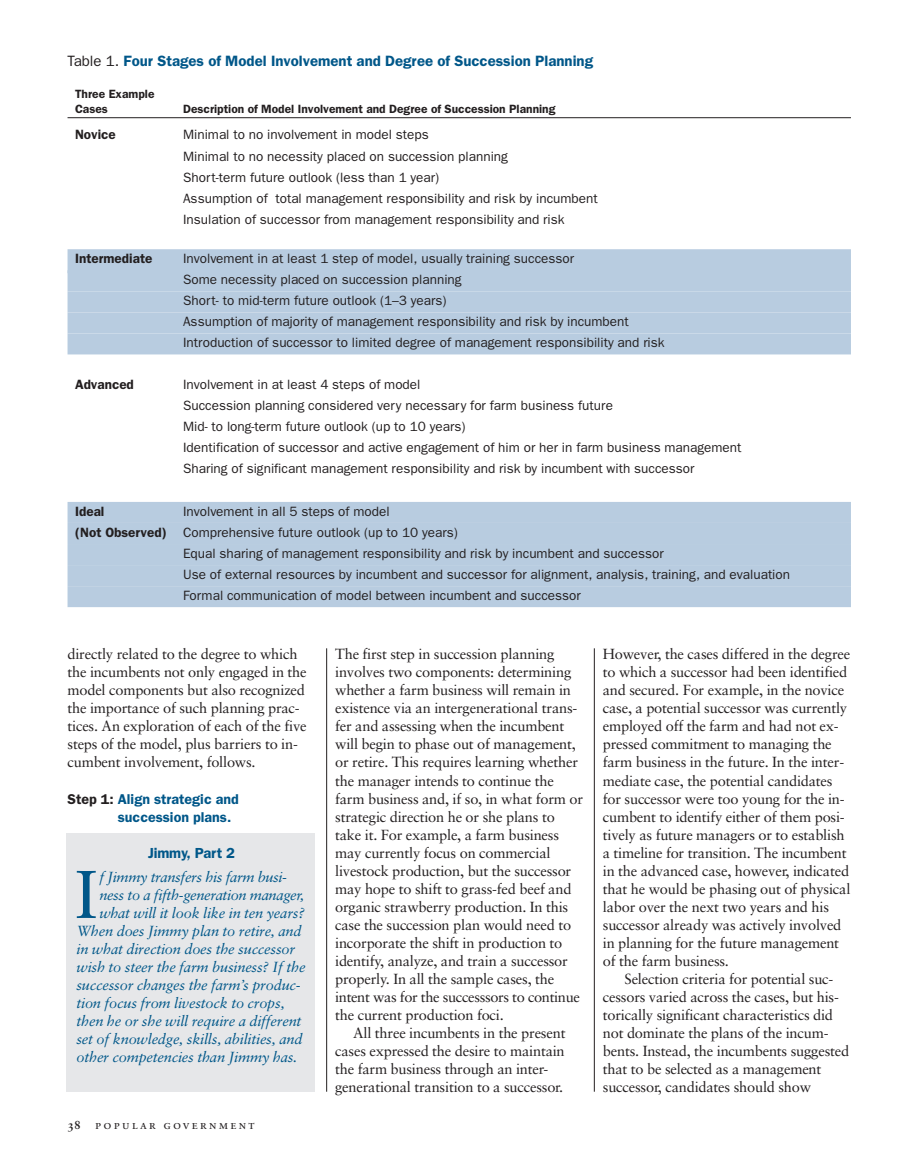
<style>
.page{position:relative;width:905px;height:1175px;background:#fff}
.page>*{position:absolute;margin:0;border:0;box-sizing:border-box;transform-origin:0 0}
.t1{font:67.5px "Sabon";color:#005789}
.t2{font:600 15px "Franklin Gothic";color:#005789}
.t3{font:14.7px/18px "Sabon";letter-spacing:-.015em;color:#231f20}
.t4{font:italic 14.7px "Sabon";letter-spacing:-.015em;color:#005789}
.t5{font:600 14.7px "Franklin Gothic";letter-spacing:-.015em;color:#005789}
.t6{font:600 14.25px/18px "Franklin Gothic";color:#005789}
.t7{font:13.5px/21px "Franklin Gothic";color:#231f20}
.t8{font:600 13.5px "Franklin Gothic";color:#231f20}
.t9{font:12.15px "Sabon Roman SC";letter-spacing:.185em;color:#231f20}
.t10{font:600 12px/15px "Franklin Gothic";color:#231f20}
.s1{font-weight:400;color:#231f20}
.s2{font-weight:600}
.s3{color:#231f20}
.s4{font-family:"Sabon Bold Os F"}
</style>
<div class="page">
<div style="left:66px;top:832px;width:248px;height:259px;background:#e6e7e9"></div>
<hr style="left:594px;top:648px;width:1px;height:443px;background:#231f20">
<hr style="left:326px;top:648px;width:1px;height:443px;background:#231f20">
<hr style="left:68px;top:117px;width:782px;height:1px;background:#231f20">
<div style="left:68px;top:249px;width:782px;height:24px;background:#b8cce0"></div>
<div style="left:68px;top:270px;width:782px;height:21px;background:#b8cce0"></div>
<div style="left:68px;top:291px;width:782px;height:21px;background:#b8cce0"></div>
<div style="left:68px;top:312px;width:782px;height:21px;background:#b8cce0"></div>
<div style="left:68px;top:333px;width:782px;height:21px;background:#b8cce0"></div>
<div style="left:68px;top:502px;width:782px;height:21px;background:#b8cce0"></div>
<div style="left:68px;top:523px;width:782px;height:21px;background:#b8cce0"></div>
<div style="left:68px;top:544px;width:782px;height:21px;background:#b8cce0"></div>
<div style="left:68px;top:565px;width:782px;height:21px;background:#b8cce0"></div>
<div style="left:68px;top:586px;width:782px;height:21px;background:#b8cce0"></div>
<p class="t2" style="left:68px;top:52px;width:527px"><span class="s1">Table 1.</span> Four Stages of Model Involvement and Degree of Succession Planning</p>
<p class="t10" style="left:75px;top:86px;width:81px">Three Example<br>Cases</p>
<p class="t10" style="left:183px;top:101px;width:374px">Description of Model Involvement and Degree of Succession Planning</p>
<p class="t8" style="left:75px;top:127px;width:42px">Novice</p>
<p class="t7" style="left:183px;top:124px;width:416px">Minimal to no involvement in model steps<br>Minimal to no necessity placed on succession planning<br>Short-term future outlook (less than 1 year)<br>Assumption of total management responsibility and risk by incumbent Insulation of successor from management responsibility and risk</p>
<p class="t8" style="left:75px;top:250px;width:79px">Intermediate</p>
<p class="t7" style="left:183px;top:248px;width:483px">Involvement in at least 1 step of model, usually training successor<br>Some necessity placed on succession planning<br>Short- to mid-term future outlook (1–3 years)<br>Assumption of majority of management responsibility and risk by incumbent Introduction of successor to limited degree of management responsibility and risk</p>
<p class="t8" style="left:75px;top:376px;width:60px">Advanced</p>
<p class="t7" style="left:183px;top:374px;width:560px">Involvement in at least 4 steps of model<br>Succession planning considered very necessary for farm business future<br>Mid- to long-term future outlook (up to 10 years)<br>Identification of successor and active engagement of him or her in farm business management Sharing of significant management responsibility and risk by incumbent with successor</p>
<p class="t8" style="left:75px;top:503px;width:31px">Ideal</p>
<p class="t7" style="left:183px;top:500px;width:208px">Involvement in all 5 steps of model</p>
<p class="t7" style="left:75px;top:521px;width:384px"><span class="s2">(Not Observed)</span> Comprehensive future outlook (up to 10 years)</p>
<p class="t7" style="left:183px;top:542px;width:482px">Equal sharing of management responsibility and risk by incumbent and successor</p>
<p class="t7" style="left:183px;top:563px;width:608px">Use of external resources by incumbent and successor for alignment, analysis, training, and evaluation</p>
<p class="t7" style="left:183px;top:584px;width:399px">Formal communication of model between incumbent and successor</p>
<p class="t3" style="left:68px;top:646px;width:241px">directly related to the degree to which the incumbents not only engaged in the model components but also recognized the importance of such planning prac&shy;tices. An exploration of each of the five steps of the model, plus barriers to in&shy;cumbent involvement, follows.</p>
<p class="t6" style="left:118px;top:789px;width:122px;text-indent:-50px"><span class="s3">Step 1:</span> Align strategic and succession plans.</p>
<p class="t5" style="left:148px;top:844px;width:88px">Jimmy, Part 2</p>
<h1 class="t1" style="left:75px;top:866px;width:24px">I</h1>
<p class="t4" style="left:100px;top:870px;width:189px">f Jimmy transfers his farm busi-</p>
<p class="t4" style="left:99px;top:888px;width:206px">ness to a fifth-generation manager,</p>
<p class="t4" style="left:99px;top:906px;width:207px">what will it look like in ten years?</p>
<p class="t4" style="left:76px;top:924px;width:227px">When does Jimmy plan to retire, and</p>
<p class="t4" style="left:76px;top:942px;width:220px">in what direction does the successor</p>
<p class="t4" style="left:76px;top:960px;width:230px">wish to steer the farm business? If the</p>
<p class="t4" style="left:76px;top:978px;width:226px">successor changes the farm’s produc-</p>
<p class="t4" style="left:76px;top:996px;width:210px">tion focus from livestock to crops,</p>
<p class="t4" style="left:76px;top:1014px;width:226px">then he or she will require a different</p>
<p class="t4" style="left:76px;top:1032px;width:227px">set of knowledge, skills, abilities, and</p>
<p class="t4" style="left:76px;top:1050px;width:222px">other competencies than Jimmy has.</p>
<p class="t9" style="left:68px;top:1119px;width:188px"><span class="s4">38</span> popular government</p>
<p class="t3" style="left:335px;top:646px;width:249px">The first step in succession planning involves two components: determining whether a farm business will remain in existence via an intergenerational trans&shy;fer and assessing when the incumbent will begin to phase out of management, or retire. This requires learning whether the manager intends to continue the farm business and, if so, in what form or strategic direction he or she plans to take it. For example, a farm business may currently focus on commercial livestock production, but the successor may hope to shift to grass-fed beef and organic strawberry production. In this case the succession plan would need to incorporate the shift in production to identify, analyze, and train a successor properly. In all the sample cases, the intent was for the successsors to continue the current production foci.</p>
<p class="t3" style="left:335px;top:1024px;width:232px;text-indent:18px">All three incumbents in the present cases expressed the desire to maintain the farm business through an inter&shy;generational transition to a successor.</p>
<p class="t3" style="left:603px;top:646px;width:249px">However, the cases differed in the degree to which a successor had been identified and secured. For example, in the novice case, a potential successor was currently employed off the farm and had not ex&shy;pressed commitment to managing the farm business in the future. In the inter&shy;mediate case, the potential candidates for successor were too young for the in&shy;cumbent to identify either of them posi&shy;tively as future managers or to establish a timeline for transition. The incumbent in the advanced case, however, indicated that he would be phasing out of physical labor over the next two years and his successor already was actively involved in planning for the future management of the farm business.</p>
<p class="t3" style="left:603px;top:970px;width:248px;text-indent:22px">Selection criteria for potential suc&shy;cessors varied across the cases, but his&shy;torically significant characteristics did not dominate the plans of the incum&shy;bents. Instead, the incumbents suggested that to be selected as a management successor, candidates should show</p>
</div>
